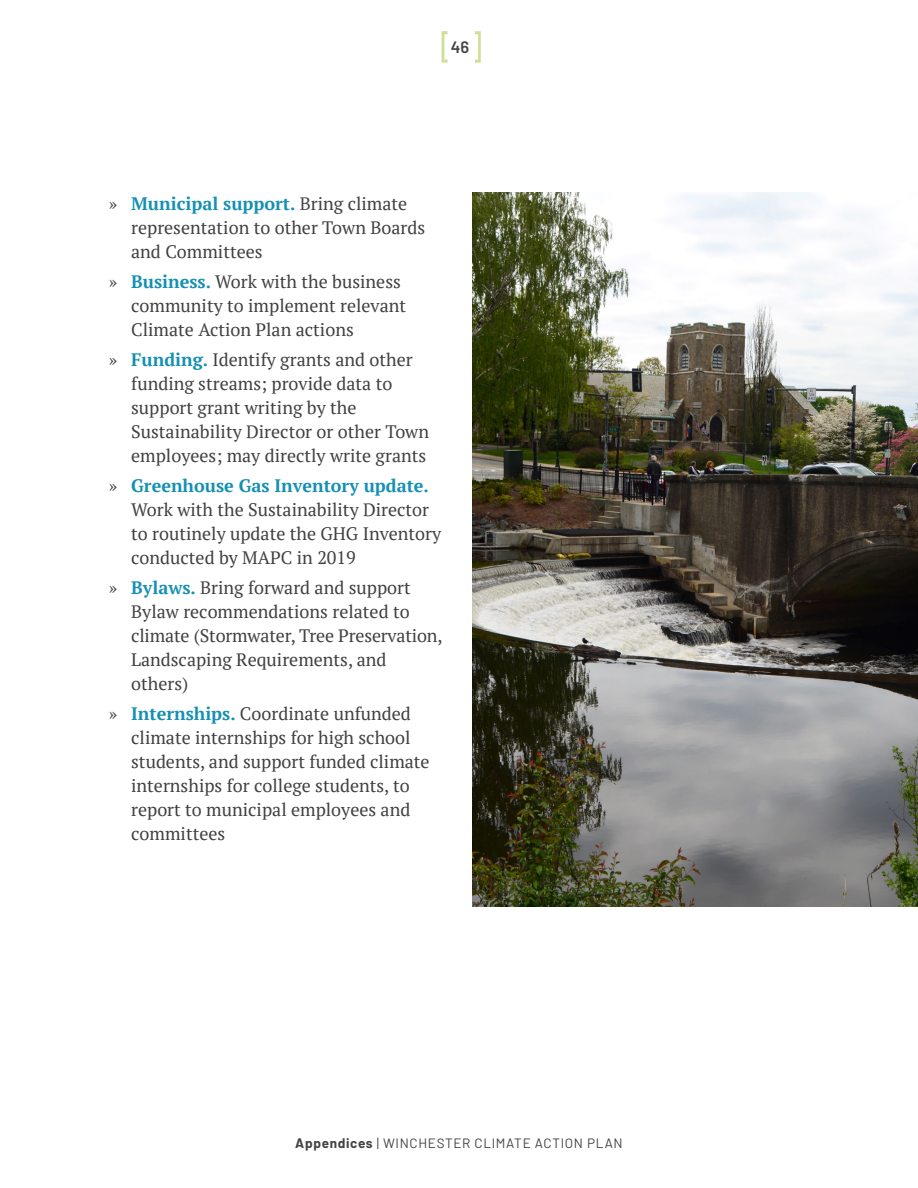
<style>
.page{position:relative;width:918px;height:1188px;background:#fff}
.page>*{position:absolute;margin:0;border:0;box-sizing:border-box;transform-origin:0 0}
.t1{font:18px/24px "PT Serif";color:#414042}
.t2{font:600 16.5px "Barlow";color:#434345}
.t3{font:13.5px "Barlow";letter-spacing:.05em;color:#434345}
.s1{font-weight:700;color:#1590b3}
.s2{font-weight:700}
</style>
<div class="page">
<svg style="left:442px;top:31px;width:39px;height:32px"></svg>
<img style="left:472px;top:193px;width:446px;height:713px">
<p class="t2" style="left:451px;top:35px;width:20px">46</p>
<p class="t1" style="left:131px;top:191px;width:296px;text-indent:-22px">» <span class="s1">Municipal support.</span> Bring climate representation to other Town Boards and Committees</p>
<p class="t1" style="left:131px;top:269px;width:276px;text-indent:-22px">» <span class="s1">Business.</span> Work with the business community to implement relevant<br>Climate Action Plan actions</p>
<p class="t1" style="left:131px;top:347px;width:299px;text-indent:-22px">» <span class="s1">Funding.</span> Identify grants and other funding streams; provide data to support grant writing by the Sustainability Director or other Town employees; may directly write grants</p>
<p class="t1" style="left:131px;top:473px;width:312px;text-indent:-22px">» <span class="s1">Greenhouse Gas Inventory update.<br></span>Work with the Sustainability Director to routinely update the GHG Inventory conducted by MAPC in 2019</p>
<p class="t1" style="left:131px;top:575px;width:313px;text-indent:-22px">» <span class="s1">Bylaws.</span> Bring forward and support<br>Bylaw recommendations related to climate (Stormwater, Tree Preservation,<br>Landscaping Requirements, and others)</p>
<p class="t1" style="left:131px;top:701px;width:300px;text-indent:-22px">» <span class="s1">Internships.</span> Coordinate unfunded climate internships for high school students, and support funded climate internships for college students, to report to municipal employees and committees</p>
<p class="t3" style="left:295px;top:1133px;width:329px"><span class="s2">Appendices</span> | WINCHESTER CLIMATE ACTION PLAN</p>
</div>
